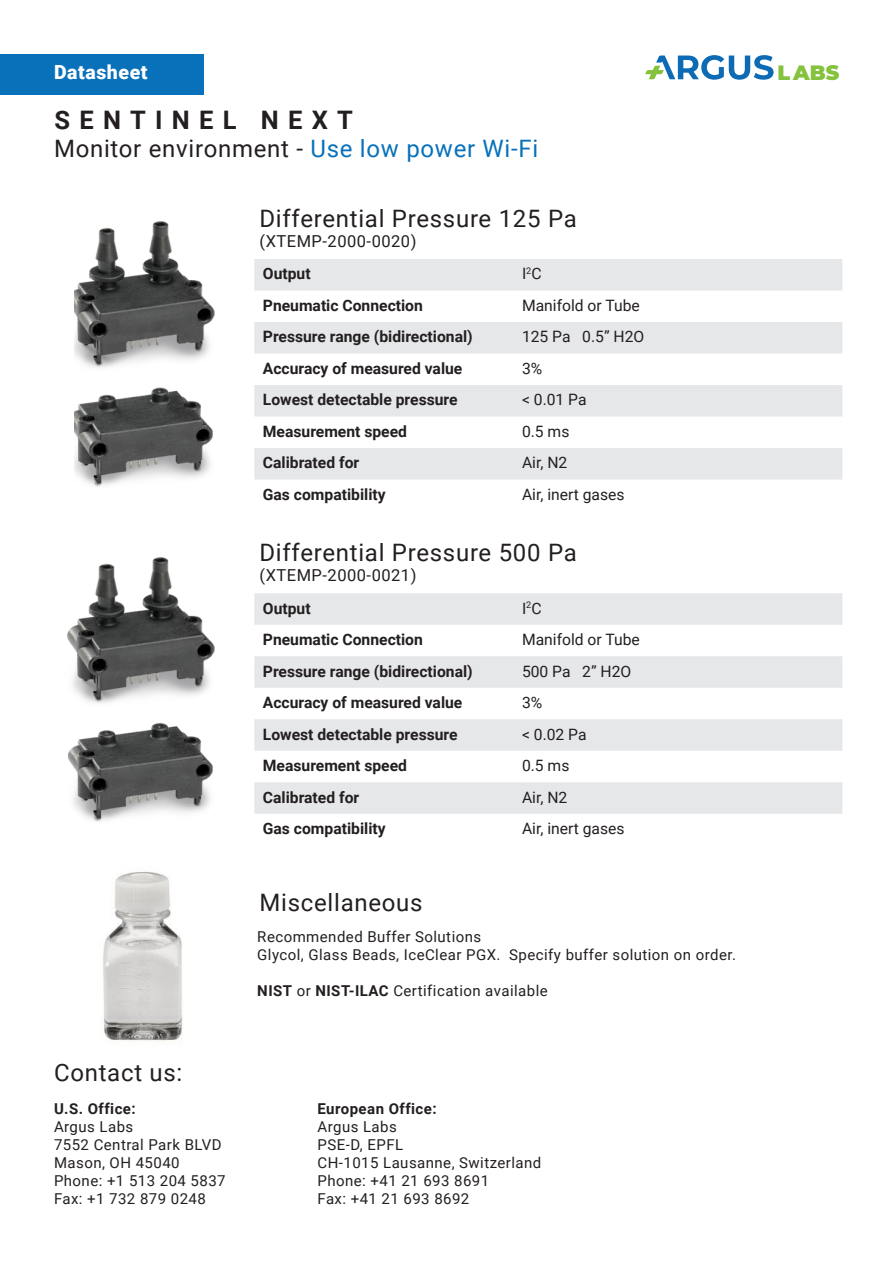
<style>
.page{position:relative;width:893px;height:1263px;background:#fff}
.page>*{position:absolute;margin:0;border:0;box-sizing:border-box;transform-origin:0 0}
.t1{font:700 25.5px "Roboto";letter-spacing:.365em;color:#231f20}
.t2{font:24px "Roboto";letter-spacing:.03em;color:#231f20}
.t3{font:900 20.7px "Montserrat";color:#85c23d}
.t4{font:900 19.5px "Roboto";letter-spacing:.03em;color:#fff}
.t5{font:16.5px "Roboto";letter-spacing:.03em;color:#231f20}
.t6{font:700 15.6px "Roboto";color:#231f20}
.t7{font:15.6px "Roboto";color:#231f20}
.t8{font:15px "Roboto";letter-spacing:.03em;color:#231f20}
.t9{font:700 15px "Roboto";letter-spacing:.03em;color:#231f20}
.s1{color:#0871ba}
.s2{font-weight:700}
</style>
<div class="page">
<svg style="left:254px;top:259px;width:588px;height:220px;fill:#e6e7e9"></svg>
<svg style="left:254px;top:593px;width:588px;height:221px;fill:#e6e7e9"></svg>
<div style="left:0;top:54px;width:204px;height:40px;background:#0871ba"></div>
<img style="left:74px;top:222px;width:141px;height:265px">
<img style="left:67px;top:557px;width:148px;height:265px">
<img style="left:101px;top:872px;width:82px;height:170px">
<svg style="left:645px;top:55px;width:129px;height:25px"></svg>
<p class="t4" style="left:54px;top:58px;width:95px">Datasheet</p>
<p class="t1" style="left:54px;top:102px;width:300px">SENTINEL NEXT</p>
<p class="t2" style="left:54px;top:132px;width:486px">Monitor environment - <span class="s1">Use low power Wi-Fi</span></p>
<p class="t2" style="left:260px;top:202px;width:319px">Differential Pressure 125 Pa</p>
<p class="t5" style="left:260px;top:229px;width:158px">(XTEMP-2000-0020)</p>
<p class="t6" style="left:263px;top:263px;width:49px">Output</p>
<p class="t7" style="left:522px;top:263px;width:21px">I<sup>2</sup>C</p>
<p class="t6" style="left:263px;top:294px;width:162px">Pneumatic Connection</p>
<p class="t7" style="left:522px;top:294px;width:119px">Manifold or Tube</p>
<p class="t6" style="left:263px;top:326px;width:211px">Pressure range (bidirectional)</p>
<p class="t7" style="left:522px;top:326px;width:124px">125 Pa 0.5” H2O</p>
<p class="t6" style="left:263px;top:357px;width:201px">Accuracy of measured value</p>
<p class="t7" style="left:522px;top:357px;width:22px">3%</p>
<p class="t6" style="left:263px;top:389px;width:196px">Lowest detectable pressure</p>
<p class="t7" style="left:522px;top:389px;width:66px">&lt; 0.01 Pa</p>
<p class="t6" style="left:263px;top:420px;width:146px">Measurement speed</p>
<p class="t7" style="left:522px;top:420px;width:49px">0.5 ms</p>
<p class="t6" style="left:263px;top:452px;width:98px">Calibrated for</p>
<p class="t7" style="left:522px;top:452px;width:47px">Air, N2</p>
<p class="t6" style="left:263px;top:483px;width:124px">Gas compatibility</p>
<p class="t7" style="left:522px;top:483px;width:104px">Air, inert gases</p>
<p class="t2" style="left:260px;top:536px;width:319px">Differential Pressure 500 Pa</p>
<p class="t5" style="left:260px;top:563px;width:158px">(XTEMP-2000-0021)</p>
<p class="t6" style="left:263px;top:597px;width:49px">Output</p>
<p class="t7" style="left:522px;top:597px;width:21px">I<sup>2</sup>C</p>
<p class="t6" style="left:263px;top:629px;width:162px">Pneumatic Connection</p>
<p class="t7" style="left:522px;top:629px;width:119px">Manifold or Tube</p>
<p class="t6" style="left:263px;top:660px;width:211px">Pressure range (bidirectional)</p>
<p class="t7" style="left:522px;top:660px;width:111px">500 Pa 2” H2O</p>
<p class="t6" style="left:263px;top:692px;width:201px">Accuracy of measured value</p>
<p class="t7" style="left:522px;top:692px;width:22px">3%</p>
<p class="t6" style="left:263px;top:723px;width:196px">Lowest detectable pressure</p>
<p class="t7" style="left:522px;top:723px;width:66px">&lt; 0.02 Pa</p>
<p class="t6" style="left:263px;top:755px;width:146px">Measurement speed</p>
<p class="t7" style="left:522px;top:755px;width:49px">0.5 ms</p>
<p class="t6" style="left:263px;top:786px;width:98px">Calibrated for</p>
<p class="t7" style="left:522px;top:786px;width:47px">Air, N2</p>
<p class="t6" style="left:263px;top:818px;width:124px">Gas compatibility</p>
<p class="t7" style="left:522px;top:818px;width:104px">Air, inert gases</p>
<p class="t2" style="left:260px;top:886px;width:165px">Miscellaneous</p>
<p class="t2" style="left:54px;top:1056px;width:130px">Contact us:</p>
<p class="t9" style="left:54px;top:1098px;width:83px">U.S. Office:</p>
<p class="t8" style="left:54px;top:1116px;width:81px">Argus Labs</p>
<p class="t8" style="left:54px;top:1134px;width:169px">7552 Central Park BLVD</p>
<p class="t8" style="left:54px;top:1152px;width:127px">Mason, OH 45040</p>
<p class="t8" style="left:54px;top:1170px;width:173px">Phone: +1 513 204 5837</p>
<p class="t8" style="left:54px;top:1188px;width:153px">Fax: +1 732 879 0248</p>
<p class="t8" style="left:257px;top:926px;width:225px">Recommended Buffer Solutions</p>
<p class="t8" style="left:257px;top:944px;width:480px">Glycol, Glass Beads, IceClear PGX. Specify buffer solution on order.</p>
<p class="t8" style="left:257px;top:980px;width:292px"><span class="s2">NIST</span> or <span class="s2">NIST-ILAC</span> Certification available</p>
<p class="t9" style="left:318px;top:1098px;width:121px">European Office:</p>
<p class="t8" style="left:318px;top:1116px;width:81px">Argus Labs</p>
<p class="t8" style="left:318px;top:1134px;width:87px">PSE-D, EPFL</p>
<p class="t8" style="left:318px;top:1152px;width:225px">CH-1015 Lausanne, Switzerland</p>
<p class="t8" style="left:318px;top:1170px;width:173px">Phone: +41 21 693 8691</p>
<p class="t8" style="left:318px;top:1188px;width:153px">Fax: +41 21 693 8692</p>
<h3 class="t3" style="left:777px;top:57px;width:64px">L ABS</h3>
</div>
